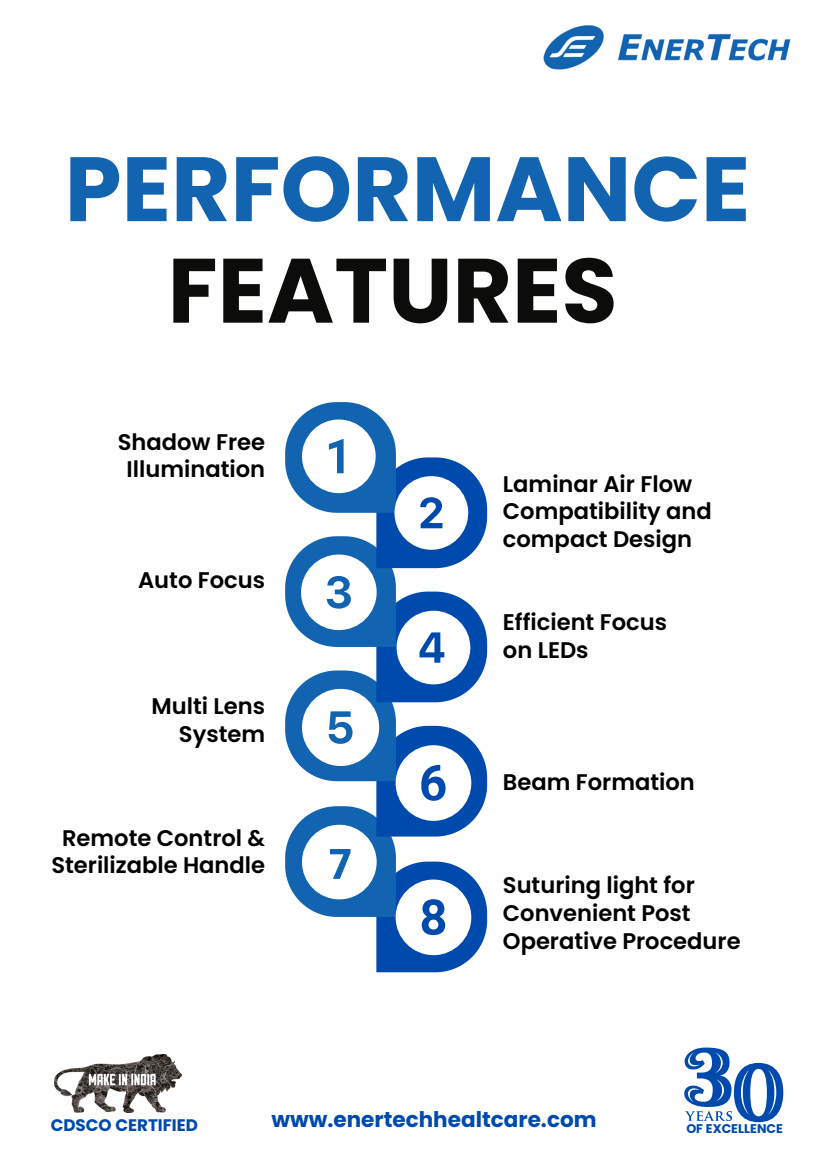
<style>
.page{position:relative;width:815px;height:1152px;background:#fff}
.page>*{position:absolute;margin:0;border:0;box-sizing:border-box;transform-origin:0 0}
.t1{font:700 91.2px "Poppins";color:#1263b0}
.t2{font:700 91.2px "Poppins";color:#0c0c0b}
.t3{font:600 22.65px/27.6px "Poppins";color:#000}
.t4{font:600 22.58px/27.8px "Poppins";color:#000}
.t5{font:700 21.52px "Poppins";color:#004aad}
.t6{font:700 16.73px "Poppins";color:#004aad}
.t7{font:700 12.6px "Poppins";color:#004aad}
</style>
<div class="page">
<svg style="left:285px;top:402px;width:202px;height:570px"></svg>
<img style="left:543px;top:25px;width:248px;height:45px">
<img style="left:54px;top:1055px;width:127px;height:58px">
<svg style="left:684px;top:1048px;width:99px;height:74px"></svg>
<p class="t1" style="left:65px;top:125px;width:687px">PERFORMANCE</p>
<p class="t2" style="left:168px;top:227px;width:451px">FEATURES</p>
<h2 class="t3" style="left:118px;top:428px;width:149px;text-align:center">Shadow Free<br>Illumination</h2>
<p class="t4" style="left:138px;top:566px;width:128px">Auto Focus</p>
<p class="t3" style="left:151px;top:693px;width:115px;text-align:right">Multi Lens<br>System</p>
<h2 class="t3" style="left:51px;top:824px;width:215px;text-align:center">Remote Control &amp;<br>Sterilizable Handle</h2>
<h2 class="t3" style="left:503px;top:470px;width:210px">Laminar Air Flow<br>Compatibility and compact Design</h2>
<p class="t3" style="left:503px;top:609px;width:166px">Efficient Focus on LEDs</p>
<h2 class="t3" style="left:503px;top:769px;width:193px">Beam Formation</h2>
<p class="t4" style="left:503px;top:871px;width:239px">Suturing light for<br>Convenient Post<br>Operative Procedure</p>
<h2 class="t6" style="left:51px;top:1114px;width:149px">CDSCO CERTIFIED</h2>
<p class="t5" style="left:271px;top:1105px;width:326px">www.enertechhealtcare.com</p>
<p class="t7" style="left:686px;top:1119px;width:98px">OF EXCELLENCE</p>
</div>
